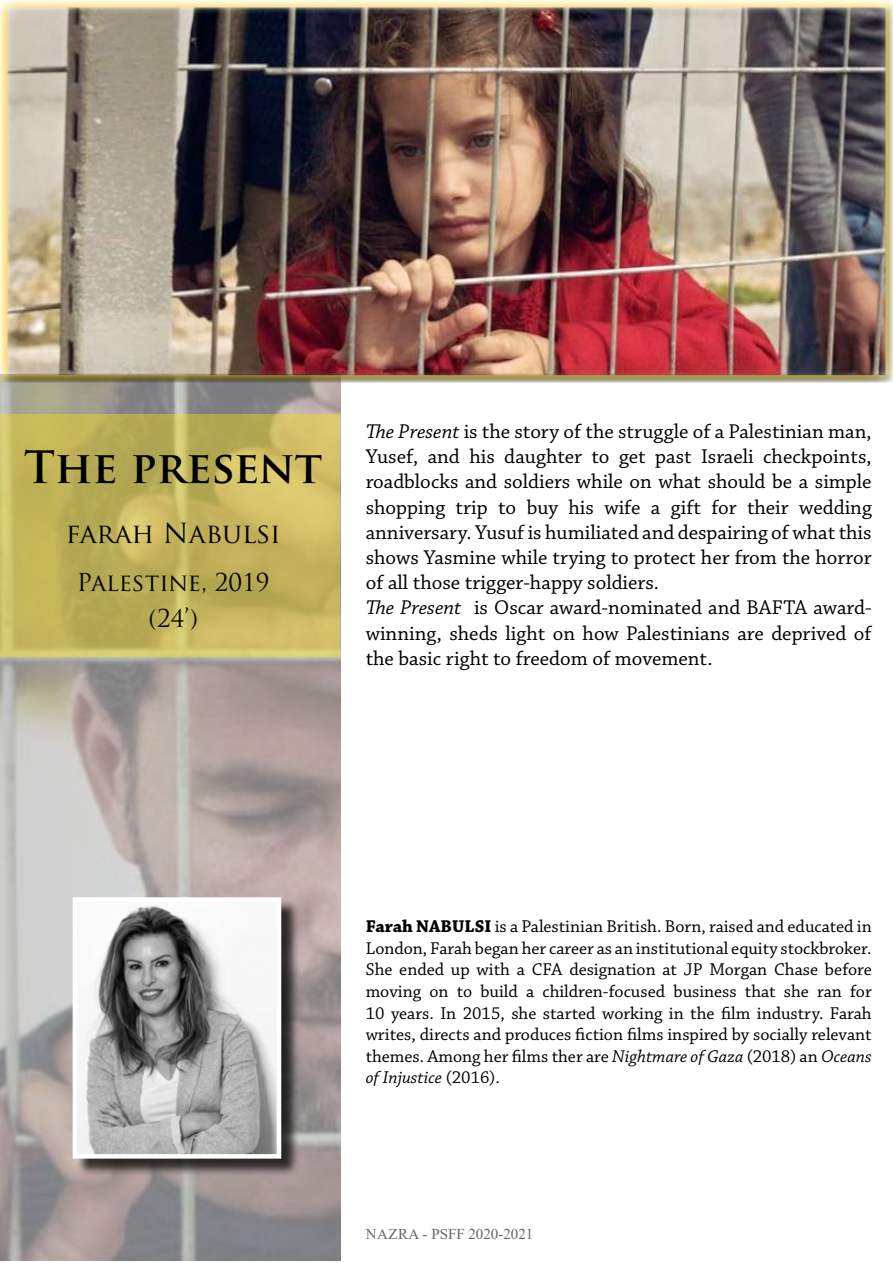
<style>
.page{position:relative;width:893px;height:1263px;background:#fff}
.page>*{position:absolute;margin:0;border:0;box-sizing:border-box;transform-origin:0 0}
.t1{font:700 43.5px "Trajan Pro";color:#000}
.t2{font:27px "Trajan Pro";color:#000}
.t3{font:24px/36px "Trajan Pro";color:#000;text-align:center}
.t4{font:21px/25.2px "Chaparral Pro";color:#000}
.t5{font:18px/21.6px "Chaparral Pro";color:#000;text-align:justify}
.t6{font:15px "Times New Roman";color:#646567}
.s1{font-style:italic}
.s2{font-weight:700}
</style>
<div class="page">
<img style="left:0;top:383px;width:340px;height:878px">
<div style="left:0;top:0;width:893px;height:383px;background:#000;opacity:.75"></div>
<svg style="left:0;top:415px;width:340px;height:242px;background:#c4b55d"></svg>
<div style="left:75px;top:899px;width:231px;height:284px;background:#000;opacity:.75"></div>
<img style="left:78px;top:902px;width:198px;height:251px">
<div style="left:73px;top:897px;width:208px;height:261px;border:4px solid #fff"></div>
<h1 class="t1" style="left:24px;top:440px;width:300px">The present</h1>
<p class="t2" style="left:66px;top:516px;width:216px">farah Nabulsi</p>
<p class="t3" style="left:77px;top:564px;width:194px">Palestine, 2019 (24’)</p>
<p class="t4" style="left:366px;top:419px;width:508px"><span class="s1">The Present</span> is the story of the struggle of a Palestinian man, Yusef, and his daughter to get past Israeli checkpoints, roadblocks and soldiers while on what should be a simple shopping trip to buy his wife a gift for their wedding anniversary. Yusuf is humiliated and despairing of what this shows Yasmine while trying to protect her from the horror of all those trigger-happy soldiers.<br><span class="s1">The Present</span> is Oscar award-nominated and BAFTA award&shy;winning, sheds light on how Palestinians are deprived of the basic right to freedom of movement.</p>
<p class="t5" style="left:366px;top:916px;width:508px"><span class="s2">Farah Nabulsi</span> is a Palestinian British. Born, raised and educated in London, Farah began her career as an institutional equity stockbroker.<br>She ended up with a CFA designation at JP Morgan Chase before moving on to build a children-focused business that she ran for 10 years. In 2015, she started working in the film industry. Farah writes, directs and produces fiction films inspired by socially relevant themes. Among her films ther are <span class="s1">Nightmare of Gaza</span> (2018) an <span class="s1">Oceans of Injustice</span> (2016).</p>
<p class="t6" style="left:366px;top:1223px;width:169px">NAZRA - PSFF 2020-2021</p>
</div>
